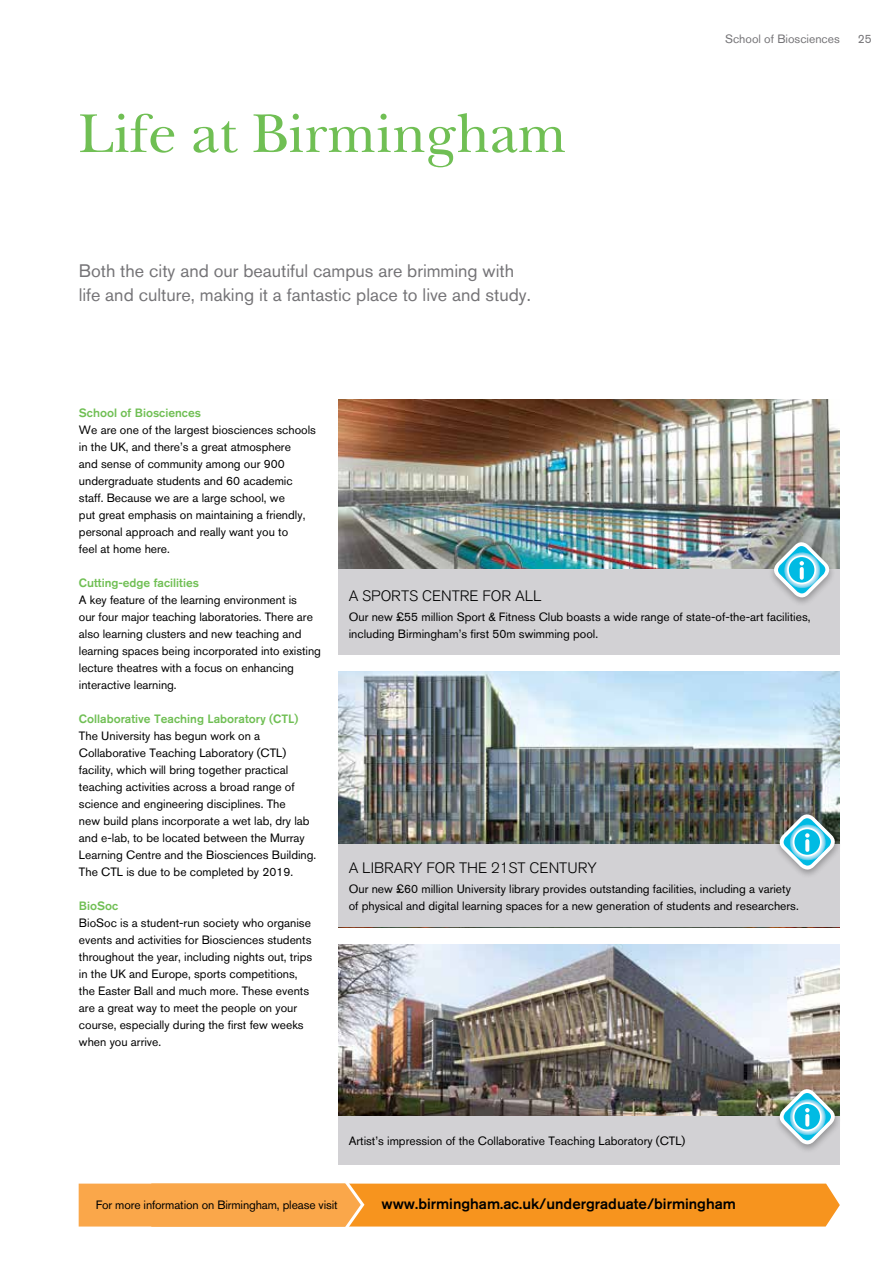
<style>
.page{position:relative;width:893px;height:1263px;background:#fff}
.page>*{position:absolute;margin:0;border:0;box-sizing:border-box;transform-origin:0 0}
.t1{font:57px "New Baskerville LT";color:#70bf54}
.t2{font:18px/23.2px "Akzidenz Grotesk BQ";color:#757477}
.t3{font:500 15px "Akzidenz Grotesk BQ";color:#000}
.t4{font:300 15px "Akzidenz Grotesk BQ";color:#000}
.t5{font:12px/17px "Akzidenz Grotesk BQ";color:#000}
.t6{font:500 12px "Akzidenz Grotesk BQ";color:#70bf54}
.t7{font:12px "Akzidenz Grotesk BQ";color:#757477}
</style>
<div class="page">
<img style="left:338px;top:400px;width:502px;height:170px">
<div style="left:338px;top:570px;width:502px;height:85px;background:#d2d1d4"></div>
<div style="left:768px;top:539px;width:68px;height:68px;background:#000;opacity:.3"></div>
<svg style="left:770px;top:538px;width:63px;height:63px"></svg>
<img style="left:338px;top:672px;width:502px;height:173px">
<svg style="left:79px;top:1183px;width:761px;height:44px;background:#f89e35"></svg>
<img style="left:338px;top:944px;width:502px;height:173px">
<div style="left:338px;top:845px;width:502px;height:82px;background:#d2d1d4"></div>
<div style="left:774px;top:811px;width:68px;height:68px;background:#000;opacity:.3"></div>
<svg style="left:776px;top:811px;width:63px;height:62px"></svg>
<div style="left:338px;top:1117px;width:502px;height:48px;background:#d2d1d4"></div>
<div style="left:774px;top:1086px;width:68px;height:68px;background:#000;opacity:.3"></div>
<svg style="left:776px;top:1085px;width:63px;height:63px"></svg>
<h1 class="t1" style="left:79px;top:100px;width:489px">Life at Birmingham</h1>
<h2 class="t2" style="left:79px;top:259px;width:454px">Both the city and our beautiful campus are brimming with life and culture, making it a fantastic place to live and study.</h2>
<p class="t7" style="left:725px;top:32px;width:116px">School of Biosciences</p>
<p class="t7" style="left:858px;top:32px;width:15px">25</p>
<p class="t6" style="left:79px;top:405px;width:124px">School of Biosciences</p>
<p class="t5" style="left:79px;top:421px;width:239px">We are one of the largest biosciences schools in the UK, and there’s a great atmosphere<br>and sense of community among our 900 undergraduate students and 60 academic staff. Because we are a large school, we<br>put great emphasis on maintaining a friendly, personal approach and really want you to<br>feel at home here.</p>
<p class="t6" style="left:79px;top:575px;width:122px">Cutting-edge facilities</p>
<p class="t5" style="left:79px;top:591px;width:244px">A key feature of the learning environment is<br>our four major teaching laboratories. There are also learning clusters and new teaching and learning spaces being incorporated into existing lecture theatres with a focus on enhancing interactive learning.</p>
<p class="t6" style="left:79px;top:711px;width:221px">Collaborative Teaching Laboratory (CTL)</p>
<p class="t5" style="left:79px;top:727px;width:239px">The University has begun work on a Collaborative Teaching Laboratory (CTL) facility, which will bring together practical teaching activities across a broad range of science and engineering disciplines. The<br>new build plans incorporate a wet lab, dry lab and e-lab, to be located between the Murray Learning Centre and the Biosciences Building.<br>The CTL is due to be completed by 2019.</p>
<p class="t6" style="left:79px;top:898px;width:41px">BioSoc</p>
<p class="t5" style="left:79px;top:914px;width:235px">BioSoc is a student-run society who organise events and activities for Biosciences students throughout the year, including nights out, trips in the UK and Europe, sports competitions, the Easter Ball and much more. These events are a great way to meet the people on your course, especially during the first few weeks when you arrive.</p>
<p class="t4" style="left:349px;top:587px;width:194px">A SPORTS CENTRE FOR ALL</p>
<p class="t5" style="left:349px;top:608px;width:463px">Our new £55 million Sport &amp; Fitness Club boasts a wide range of state-of-the-art facilities, including Birmingham’s first 50m swimming pool.</p>
<p class="t4" style="left:349px;top:859px;width:250px">A LIBRARY FOR THE 21ST CENTURY</p>
<p class="t5" style="left:349px;top:880px;width:452px">Our new £60 million University library provides outstanding facilities, including a variety of physical and digital learning spaces for a new generation of students and researchers.</p>
<p class="t5" style="left:349px;top:1132px;width:338px">Artist’s impression of the Collaborative Teaching Laboratory (CTL)</p>
<p class="t5" style="left:96px;top:1196px;width:243px">For more information on Birmingham, please visit</p>
<p class="t3" style="left:381px;top:1194px;width:356px">www.birmingham.ac.uk/undergraduate/birmingham</p>
</div>
